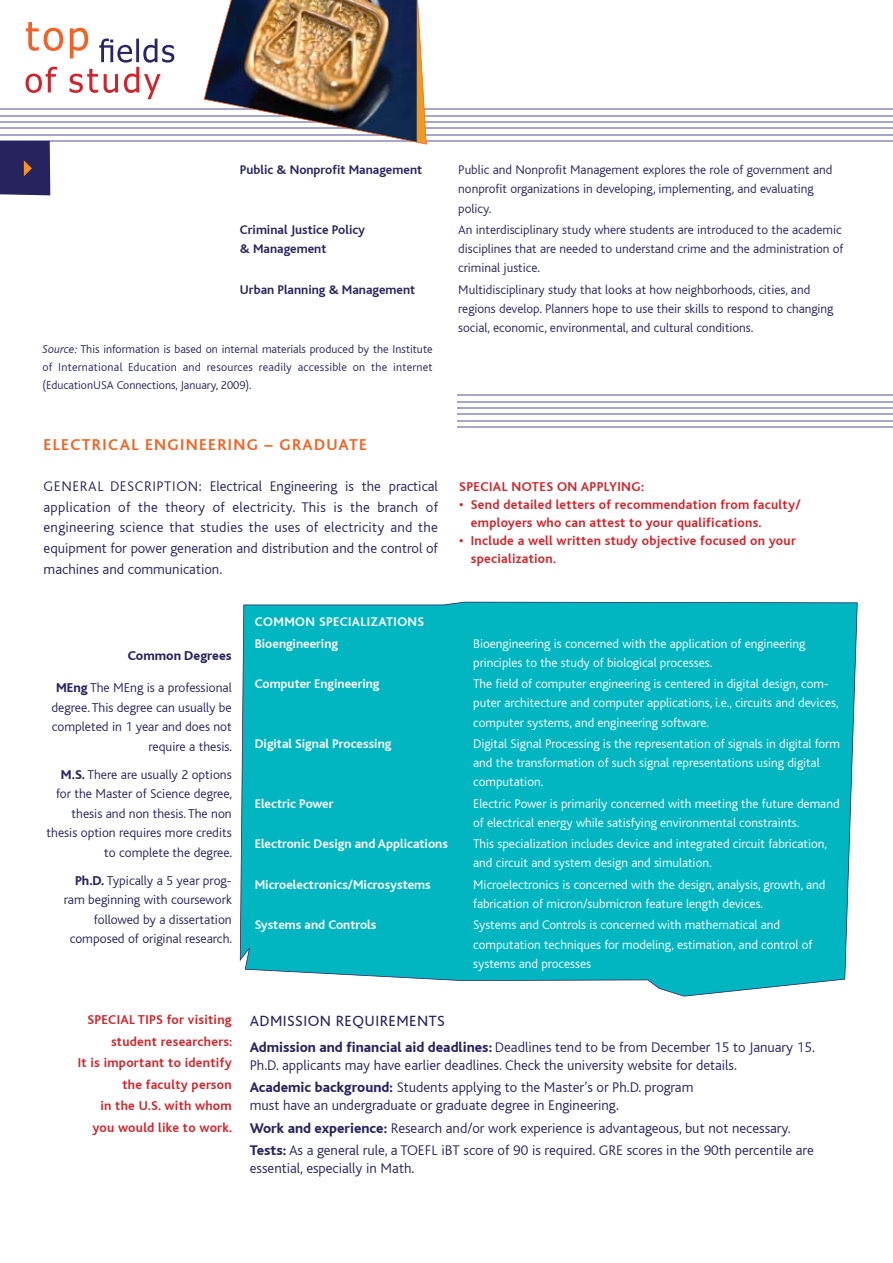
<style>
.page{position:relative;width:893px;height:1263px;background:#fff}
.page>*{position:absolute;margin:0;border:0;box-sizing:border-box;transform-origin:0 0}
.t1{font:700 16.5px "Bliss";letter-spacing:.08em;color:#f26224}
.t2{font:15.6px "Bliss CE";letter-spacing:.03em;color:#28245f}
.t3{font:300 14.7px/20.7px "Bliss CE";color:#28245f}
.t4{font:300 13.5px/19.5px "Bliss CE";color:#28245f;text-align:right}
.t5{font:700 13.5px/21.5px "Bliss";letter-spacing:.02em;color:#d2232a}
.t6{font:800 13.5px "Bliss";color:#28245f}
.t7{font:300 13.2px/19.2px "Bliss CE";color:#fff}
.t8{font:300 13.2px/19.2px "Bliss CE";color:#28245f}
.t9{font:700 13.2px "Bliss";color:#fff}
.t10{font:700 13.2px/19.2px "Bliss";color:#28245f}
.t11{font:700 13.2px/21.3px "Bliss";letter-spacing:.03em;color:#fff}
.t12{font:300 12px/18px "Bliss CE";color:#28245f;text-align:justify}
.s1{font-style:italic}
.s2{font-family:"Bliss";font-weight:800}
</style>
<div class="page">
<hr style="left:457px;top:394px;width:436px;height:2px;background:#a6a6cc">
<hr style="left:457px;top:401px;width:436px;height:1px;background:#a6a6cc">
<hr style="left:457px;top:407px;width:436px;height:2px;background:#a6a6cc">
<hr style="left:457px;top:414px;width:436px;height:1px;background:#a6a6cc">
<hr style="left:457px;top:420px;width:436px;height:1px;background:#a6a6cc">
<hr style="left:457px;top:426px;width:436px;height:2px;background:#a6a6cc">
<hr style="left:0;top:108px;width:893px;height:2px;background:#a6a6cc">
<hr style="left:0;top:115px;width:893px;height:1px;background:#a6a6cc">
<hr style="left:0;top:121px;width:893px;height:2px;background:#a6a6cc">
<hr style="left:0;top:128px;width:893px;height:1px;background:#a6a6cc">
<hr style="left:0;top:134px;width:893px;height:1px;background:#a6a6cc">
<hr style="left:0;top:140px;width:893px;height:2px;background:#a6a6cc">
<svg style="left:26px;top:22px;width:148px;height:77px"></svg>
<img style="left:202px;top:0;width:225px;height:145px">
<div style="left:240px;top:602px;width:618px;height:394px;background:#01b6c1"></div>
<div style="left:0;top:141px;width:50px;height:54px;background:#26235e"></div>
<p class="t10" style="left:240px;top:161px;width:184px">Public &amp; Nonprofit Management</p>
<p class="t8" style="left:458px;top:160px;width:376px">Public and Nonprofit Management explores the role of government and nonprofit organizations in developing, implementing, and evaluating policy.</p>
<p class="t10" style="left:240px;top:220px;width:127px">Criminal Justice Policy &amp; Management</p>
<p class="t8" style="left:458px;top:220px;width:387px">An interdisciplinary study where students are introduced to the academic disciplines that are needed to understand crime and the administration of criminal justice.</p>
<p class="t10" style="left:240px;top:280px;width:177px">Urban Planning &amp; Management</p>
<p class="t8" style="left:458px;top:280px;width:377px">Multidisciplinary study that looks at how neighborhoods, cities, and regions develop. Planners hope to use their skills to respond to changing social, economic, environmental, and cultural conditions.</p>
<p class="t12" style="left:43px;top:340px;width:392px"><span class="s1">Source:</span> This information is based on internal materials produced by the Institute of International Education and resources readily accessible on the internet (EducationUSA Connections, January, 2009).</p>
<p class="t1" style="left:44px;top:436px;width:325px">ELECTRICAL ENGINEERING – GRADUATE</p>
<p class="t3" style="left:44px;top:476px;width:396px;text-align:justify">GENERAL DESCRIPTION: Electrical Engineering is the practical application of the theory of electricity. This is the branch of engineering science that studies the uses of electricity and the equipment for power generation and distribution and the control of machines and communication.</p>
<p class="t5" style="left:459px;top:476px;width:187px">SPECIAL NOTES ON APPLYING:</p>
<p class="t5" style="left:471px;top:496px;width:331px;line-height:18px;text-indent:-12px">• Send detailed letters of recommendation from faculty/ employers who can attest to your qualifications.</p>
<p class="t5" style="left:471px;top:532px;width:327px;line-height:18px;text-indent:-12px">• Include a well written study objective focused on your specialization.</p>
<p class="t6" style="left:128px;top:649px;width:105px">Common Degrees</p>
<p class="t4" style="left:51px;top:678px;width:182px"><span class="s2">MEng</span> The MEng is a professional degree. This degree can usually be completed in 1 year and does not require a thesis.</p>
<p class="t4" style="left:47px;top:765px;width:187px"><span class="s2">M.S.</span> There are usually 2 options for the Master of Science degree, thesis and non thesis. The non thesis option requires more credits to complete the degree.</p>
<p class="t4" style="left:64px;top:871px;width:170px"><span class="s2">Ph.D.</span> Typically a 5 year prog&shy;ram beginning with coursework followed by a dissertation composed of original research.</p>
<p class="t11" style="left:255px;top:611px;width:171px">COMMON SPECIALIZATIONS<br>Bioengineering</p>
<p class="t7" style="left:473px;top:634px;width:334px">Bioengineering is concerned with the application of engineering principles to the study of biological processes.</p>
<p class="t9" style="left:255px;top:677px;width:126px">Computer Engineering</p>
<p class="t7" style="left:473px;top:674px;width:367px">The field of computer engineering is centered in digital design, com&shy;puter architecture and computer applications, i.e., circuits and devices, computer systems, and engineering software.</p>
<p class="t9" style="left:255px;top:737px;width:138px">Digital Signal Processing</p>
<p class="t7" style="left:473px;top:734px;width:368px">Digital Signal Processing is the representation of signals in digital form and the transformation of such signal representations using digital computation.</p>
<p class="t9" style="left:255px;top:796px;width:80px">Electric Power</p>
<p class="t7" style="left:473px;top:794px;width:368px">Electric Power is primarily concerned with meeting the future demand of electrical energy while satisfying environmental constraints.</p>
<p class="t9" style="left:255px;top:837px;width:195px">Electronic Design and Applications</p>
<p class="t7" style="left:473px;top:834px;width:355px">This specialization includes device and integrated circuit fabrication, and circuit and system design and simulation.</p>
<p class="t9" style="left:255px;top:877px;width:178px">Microelectronics/Microsystems</p>
<p class="t7" style="left:473px;top:875px;width:354px">Microelectronics is concerned with the design, analysis, growth, and fabrication of micron/submicron feature length devices.</p>
<p class="t9" style="left:255px;top:918px;width:123px">Systems and Controls</p>
<p class="t7" style="left:473px;top:915px;width:341px">Systems and Controls is concerned with mathematical and computation techniques for modeling, estimation, and control of systems and processes</p>
<p class="t5" style="left:78px;top:1009px;width:156px;text-align:right">SPECIAL TIPS for visiting student researchers:<br>It is important to identify the faculty person<br>in the U.S. with whom you would like to work.</p>
<p class="t2" style="left:250px;top:1012px;width:196px">ADMISSION REQUIREMENTS</p>
<p class="t3" style="left:250px;top:1038px;width:567px;line-height:18px"><span class="s2">Admission and financial aid deadlines:</span> Deadlines tend to be from December 15 to January 15.<br>Ph.D. applicants may have earlier deadlines. Check the university website for details.</p>
<p class="t3" style="left:250px;top:1078px;width:445px;line-height:18px"><span class="s2">Academic background:</span> Students applying to the Master’s or Ph.D. program must have an undergraduate or graduate degree in Engineering.</p>
<p class="t3" style="left:250px;top:1117px;width:565px;line-height:22.2px"><span class="s2">Work and experience:</span> Research and/or work experience is advantageous, but not necessary.<br><span class="s2">Tests:</span> As a general rule, a TOEFL iBT score of 90 is required. GRE scores in the 90th percentile are</p>
<p class="t3" style="left:250px;top:1158px;width:166px">essential, especially in Math.</p>
</div>
